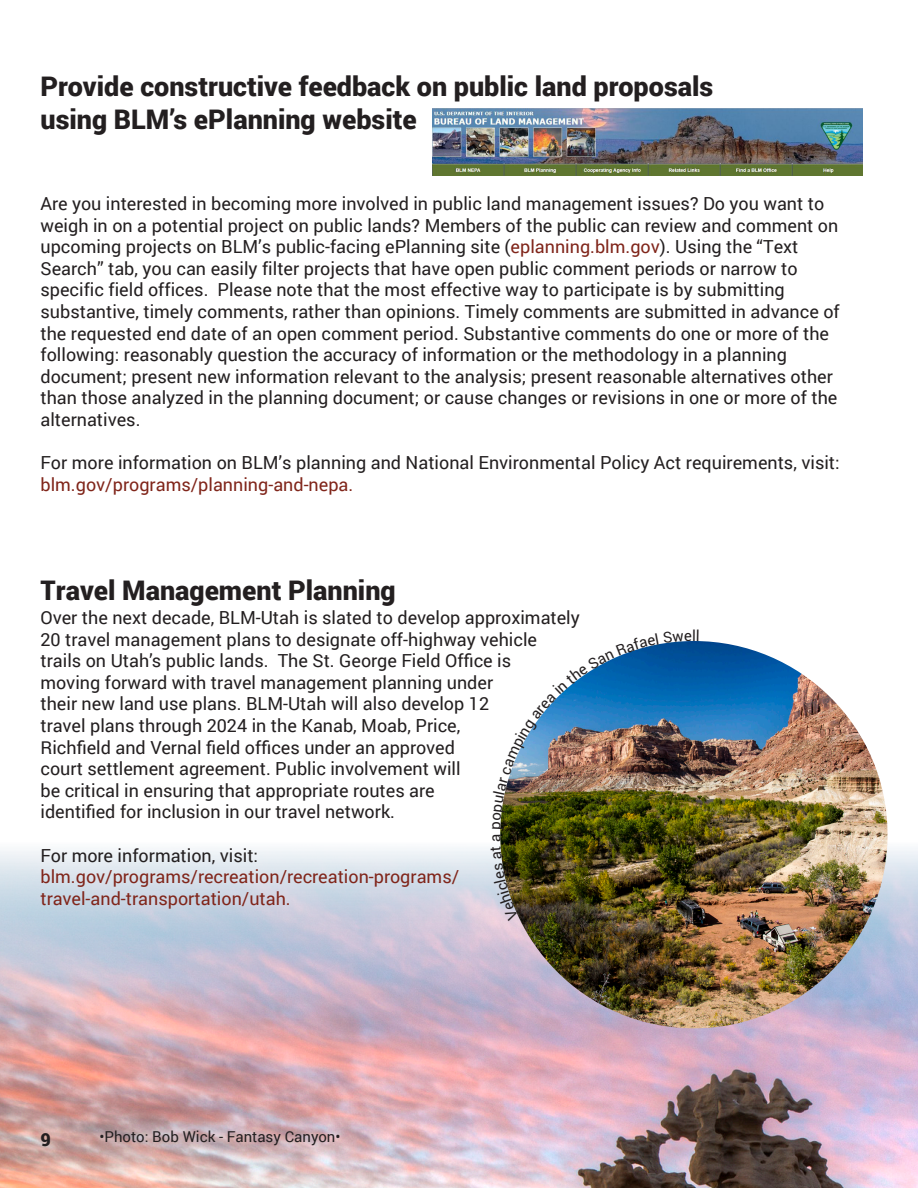
<style>
.page{position:relative;width:918px;height:1188px;background:#fff}
.page>*{position:absolute;margin:0;border:0;box-sizing:border-box;transform-origin:0 0}
.t1{font:900 27px "Roboto";color:#231f20}
.t2{font:18px/21.6px "Roboto";color:#231f20}
.t3{font:18px/21.6px "Roboto";color:#80251a}
.t4{font:900 18px "Roboto";color:#231f20}
.t5{font:15px "Roboto";color:#231f20}
.s1{color:#80251a}
</style>
<div class="page">
<img style="left:0;top:848px;width:918px;height:340px">
<img style="left:500px;top:641px;width:388px;height:387px;border-radius:194px">
<img style="left:432px;top:108px;width:430px;height:67px">
<img style="left:491px;top:641px;width:208px;height:280px">
<p class="t1" style="left:40px;top:68px;width:674px">Provide constructive feedback on public land proposals</p>
<p class="t1" style="left:40px;top:101px;width:378px">using BLM’s ePlanning website</p>
<p class="t2" style="left:40px;top:192px;width:801px">Are you interested in becoming more involved in public land management issues? Do you want to weigh in on a potential project on public lands? Members of the public can review and comment on upcoming projects on BLM’s public-facing ePlanning site (<span class="s1">eplanning.blm.gov</span>). Using the “Text Search” tab, you can easily filter projects that have open public comment periods or narrow to specific field offices. Please note that the most effective way to participate is by submitting substantive, timely comments, rather than opinions. Timely comments are submitted in advance of the requested end date of an open comment period. Substantive comments do one or more of the following: reasonably question the accuracy of information or the methodology in a planning document; present new information relevant to the analysis; present reasonable alternatives other than those analyzed in the planning document; or cause changes or revisions in one or more of the alternatives.</p>
<p class="t2" style="left:40px;top:451px;width:801px">For more information on BLM’s planning and National Environmental Policy Act requirements, visit: <span class="s1">blm.gov/programs/planning-and-nepa.</span></p>
<p class="t1" style="left:40px;top:571px;width:357px">Travel Management Planning</p>
<p class="t2" style="left:40px;top:606px;width:541px">Over the next decade, BLM-Utah is slated to develop approximately 20 travel management plans to designate off-highway vehicle trails on Utah’s public lands. The St. George Field Office is<br>moving forward with travel management planning under<br>their new land use plans. BLM-Utah will also develop 12<br>travel plans through 2024 in the Kanab, Moab, Price,<br>Richfield and Vernal field offices under an approved<br>court settlement agreement. Public involvement will<br>be critical in ensuring that appropriate routes are<br>identified for inclusion in our travel network.</p>
<p class="t2" style="left:40px;top:844px;width:219px">For more information, visit:</p>
<p class="t3" style="left:40px;top:865px;width:420px">blm.gov/programs/recreation/recreation-programs/ travel-and-transportation/utah.</p>
<p class="t4" style="left:40px;top:1126px;width:12px">9</p>
<p class="t5" style="left:99px;top:1126px;width:243px">•Photo: Bob Wick - Fantasy Canyon•</p>
<p class="t5" style="left:692px;top:625px;width:5px">l</p>
</div>
